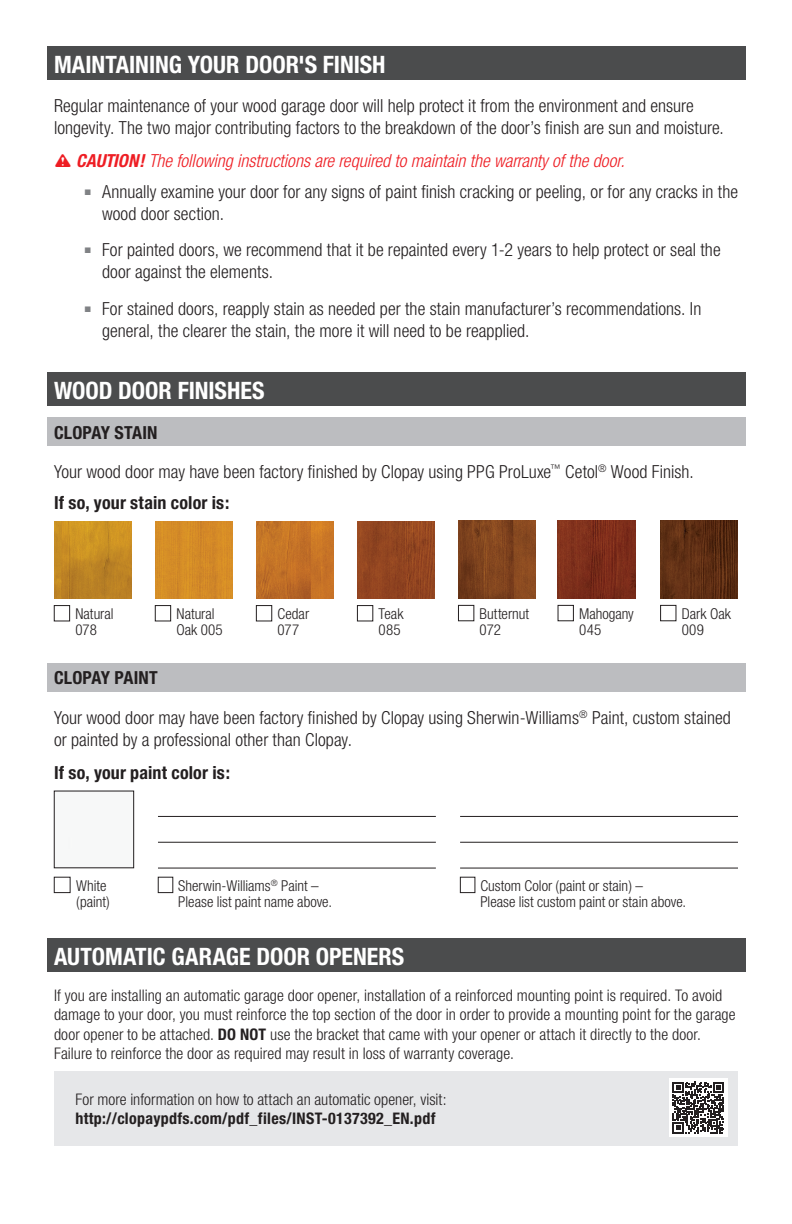
<style>
.page{position:relative;width:792px;height:1224px;background:#fff}
.page>*{position:absolute;margin:0;border:0;box-sizing:border-box;transform-origin:0 0}
.t1{font:700 condensed 24px "Helvetica Neue";color:#fff}
.t2{font:300 condensed 18px/22px "Helvetica Neue";letter-spacing:.005em;color:#231f20}
.t3{font:italic 300 condensed 18px "Helvetica Neue";color:#ee1d23}
.t4{font:700 condensed 18px "Helvetica Neue";letter-spacing:.01em;color:#231f20}
.t5{font:300 condensed 16px/19.2px "Helvetica Neue";letter-spacing:.005em;color:#231f20}
.t6{font:700 condensed 16px "Helvetica Neue";letter-spacing:.02em;color:#231f20}
.t7{font:300 condensed 15px/16px "Helvetica Neue";color:#231f20}
.s1{font-family:"GDWARNING";font-weight:400;font-style:normal;font-stretch:normal}
.s2{font-weight:700}
</style>
<div class="page">
<div style="left:47px;top:47px;width:698px;height:33px;background:#4b4c4d"></div>
<div style="left:47px;top:373px;width:698px;height:33px;background:#4b4c4d"></div>
<div style="left:47px;top:417px;width:698px;height:29px;background:#bcbdc0"></div>
<div style="left:47px;top:663px;width:698px;height:29px;background:#bcbdc0"></div>
<div style="left:47px;top:939px;width:698px;height:33px;background:#4b4c4d"></div>
<img style="left:458px;top:521px;width:78px;height:78px">
<div style="left:458px;top:605px;width:16px;height:16px;border:1px solid #231f20"></div>
<img style="left:558px;top:521px;width:77px;height:78px">
<div style="left:558px;top:605px;width:16px;height:16px;border:1px solid #231f20"></div>
<img style="left:660px;top:521px;width:78px;height:78px">
<div style="left:660px;top:605px;width:16px;height:16px;border:1px solid #231f20"></div>
<div style="left:54px;top:605px;width:16px;height:16px;border:1px solid #231f20"></div>
<img style="left:54px;top:521px;width:78px;height:78px">
<div style="left:256px;top:605px;width:16px;height:16px;border:1px solid #231f20"></div>
<img style="left:256px;top:521px;width:78px;height:78px">
<div style="left:155px;top:605px;width:16px;height:16px;border:1px solid #231f20"></div>
<div style="left:155px;top:521px;width:78px;height:78px;background:#d58c27"></div>
<div style="left:357px;top:605px;width:16px;height:16px;border:1px solid #231f20"></div>
<img style="left:357px;top:521px;width:78px;height:78px">
<div style="left:54px;top:877px;width:16px;height:16px;border:1px solid #231f20"></div>
<div style="left:158px;top:877px;width:15px;height:16px;border:1px solid #231f20"></div>
<div style="left:460px;top:877px;width:15px;height:16px;border:1px solid #231f20"></div>
<hr style="left:158px;top:868px;width:278px;height:1px;background:#231f20">
<hr style="left:158px;top:842px;width:278px;height:1px;background:#231f20">
<hr style="left:158px;top:816px;width:278px;height:1px;background:#231f20">
<hr style="left:460px;top:868px;width:278px;height:1px;background:#231f20">
<hr style="left:460px;top:842px;width:278px;height:1px;background:#231f20">
<hr style="left:460px;top:816px;width:278px;height:1px;background:#231f20">
<div style="left:54px;top:791px;width:80px;height:77px;border:1px solid #231f20"></div>
<div style="left:54px;top:1071px;width:684px;height:75px;background:#e6e7e9"></div>
<div style="left:669px;top:1078px;width:59px;height:59px;background:#fff"></div>
<svg style="left:673px;top:1082px;width:51px;height:51px"></svg>
<h1 class="t1" style="left:54px;top:50px;width:333px">MAINTAINING YOUR DOOR'S FINISH</h1>
<p class="t2" style="left:54px;top:94px;width:671px">Regular maintenance of your wood garage door will help protect it from the environment and ensure longevity. The two major contributing factors to the breakdown of the door’s finish are sun and moisture.</p>
<p class="t3" style="left:54px;top:150px;width:572px"><span class="s1">!</span> <span class="s2">CAUTION!</span> The following instructions are required to maintain the warranty of the door.</p>
<p class="t2" style="left:102px;top:180px;width:638px;text-indent:-17px"><sup>■</sup> Annually examine your door for any signs of paint finish cracking or peeling, or for any cracks in the wood door section.</p>
<p class="t2" style="left:102px;top:239px;width:620px;text-indent:-17px"><sup>■</sup> For painted doors, we recommend that it be repainted every 1-2 years to help protect or seal the door against the elements.</p>
<p class="t2" style="left:102px;top:297px;width:601px;text-indent:-17px"><sup>■</sup> For stained doors, reapply stain as needed per the stain manufacturer’s recommendations. In general, the clearer the stain, the more it will need to be reapplied.</p>
<h1 class="t1" style="left:54px;top:375px;width:212px">WOOD DOOR FINISHES</h1>
<p class="t2" style="left:54px;top:412px;width:641px;line-height:39.2px"><span class="s2">CLOPAY STAIN<br></span>Your wood door may have been factory finished by Clopay using PPG ProLuxe<sup>™</sup> Cetol<sup>®</sup> Wood Finish.</p>
<p class="t4" style="left:54px;top:491px;width:177px">If so, your stain color is:</p>
<p class="t7" style="left:480px;top:606px;width:51px">Butternut<br>072</p>
<p class="t7" style="left:579px;top:606px;width:56px">Mahogany<br>045</p>
<p class="t7" style="left:682px;top:606px;width:51px">Dark Oak<br>009</p>
<p class="t7" style="left:75px;top:606px;width:40px">Natural<br>078</p>
<p class="t7" style="left:278px;top:606px;width:33px">Cedar<br>077</p>
<p class="t7" style="left:176px;top:606px;width:48px">Natural<br>Oak 005</p>
<p class="t7" style="left:379px;top:606px;width:26px">Teak<br>085</p>
<p class="t2" style="left:54px;top:658px;width:678px;line-height:39.2px"><span class="s2">CLOPAY PAINT<br></span>Your wood door may have been factory finished by Clopay using Sherwin-Williams<sup>®</sup> Paint, custom stained</p>
<p class="t2" style="left:54px;top:728px;width:300px">or painted by a professional other than Clopay.</p>
<p class="t4" style="left:54px;top:761px;width:178px">If so, your paint color is:</p>
<p class="t7" style="left:76px;top:878px;width:35px">White (paint)</p>
<p class="t7" style="left:178px;top:878px;width:155px">Sherwin-Williams<sup>®</sup> Paint –<br>Please list paint name above.</p>
<p class="t7" style="left:480px;top:878px;width:207px">Custom Color (paint or stain) –<br>Please list custom paint or stain above.</p>
<h1 class="t1" style="left:54px;top:942px;width:352px">AUTOMATIC GARAGE DOOR OPENERS</h1>
<p class="t5" style="left:54px;top:986px;width:683px">If you are installing an automatic garage door opener, installation of a reinforced mounting point is required. To avoid damage to your door, you must reinforce the top section of the door in order to provide a mounting point for the garage door opener to be attached. <span class="s2">DO NOT</span> use the bracket that came with your opener or attach it directly to the door.<br>Failure to reinforce the door as required may result in loss of warranty coverage.</p>
<p class="t5" style="left:75px;top:1090px;width:373px">For more information on how to attach an automatic opener, visit:</p>
<p class="t6" style="left:75px;top:1109px;width:362px">http://clopaypdfs.com/pdf_files/INST-0137392_EN.pdf</p>
</div>
